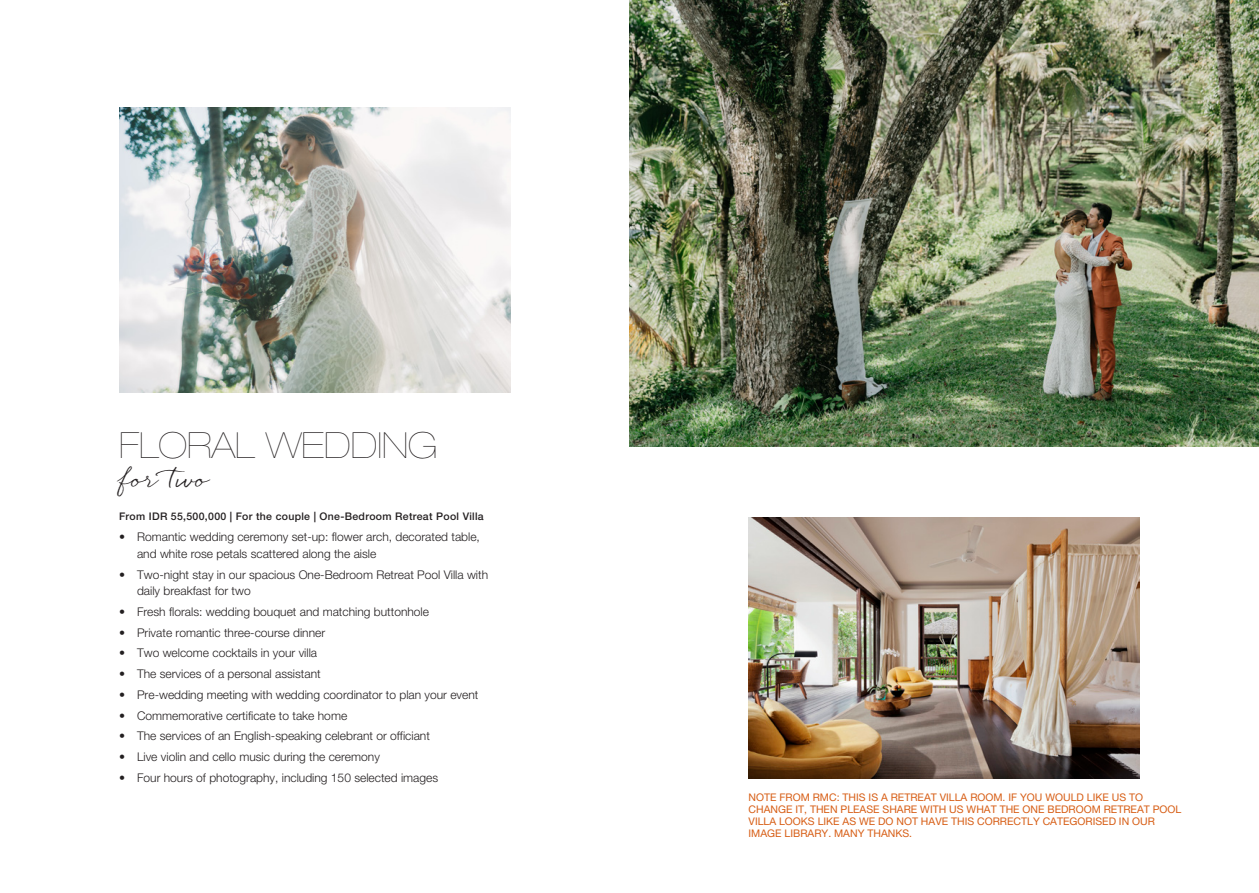
<style>
.page{position:relative;width:1259px;height:893px;background:#fff}
.page>*{position:absolute;margin:0;border:0;box-sizing:border-box;transform-origin:0 0}
.t1{font:200 expanded 36px "Helvetica Neue LT Std";color:#231f20}
.t2{font:26.1px "Quickpen";color:#231f20}
.t3{font:300 12px/16.5px "Helvetica Neue LT Std";color:#231f20}
.t4{font:10.5px/12px "Helvetica Neue LT Std";color:#d75d14}
.t5{font:500 10.5px "Helvetica Neue LT Std";letter-spacing:.03em;color:#231f20}
</style>
<div class="page">
<img style="left:119px;top:107px;width:391px;height:285px">
<img style="left:748px;top:517px;width:392px;height:261px">
<img style="left:629px;top:0;width:630px;height:446px">
<p class="t1" style="left:119px;top:425px;width:320px">FLORAL WEDDING</p>
<p class="t2" style="left:119px;top:463px;width:92px">for two</p>
<p class="t5" style="left:119px;top:510px;width:366px">From IDR 55,500,000 | For the couple | One-Bedroom Retreat Pool Villa</p>
<p class="t3" style="left:137px;top:528px;width:344px;text-indent:-18px">• Romantic wedding ceremony set-up: flower arch, decorated table, and white rose petals scattered along the aisle</p>
<p class="t3" style="left:137px;top:566px;width:352px;text-indent:-18px">• Two-night stay in our spacious One-Bedroom Retreat Pool Villa with daily breakfast for two</p>
<p class="t3" style="left:119px;top:603px;width:311px">• Fresh florals: wedding bouquet and matching buttonhole</p>
<p class="t3" style="left:119px;top:624px;width:208px">• Private romantic three-course dinner</p>
<p class="t3" style="left:119px;top:644px;width:200px">• Two welcome cocktails in your villa</p>
<p class="t3" style="left:119px;top:665px;width:203px">• The services of a personal assistant</p>
<p class="t3" style="left:119px;top:686px;width:361px">• Pre-wedding meeting with wedding coordinator to plan your event</p>
<p class="t3" style="left:119px;top:707px;width:230px">• Commemorative certificate to take home</p>
<p class="t3" style="left:119px;top:727px;width:312px">• The services of an English-speaking celebrant or officiant</p>
<p class="t3" style="left:119px;top:748px;width:262px">• Live violin and cello music during the ceremony</p>
<p class="t3" style="left:119px;top:769px;width:320px">• Four hours of photography, including 150 selected images</p>
<p class="t4" style="left:748px;top:791px;width:434px">NOTE FROM RMC: THIS IS A RETREAT VILLA ROOM. IF YOU WOULD LIKE US TO CHANGE IT, THEN PLEASE SHARE WITH US WHAT THE ONE BEDROOM RETREAT POOL VILLA LOOKS LIKE AS WE DO NOT HAVE THIS CORRECTLY CATEGORISED IN OUR IMAGE LIBRARY. MANY THANKS.</p>
</div>
